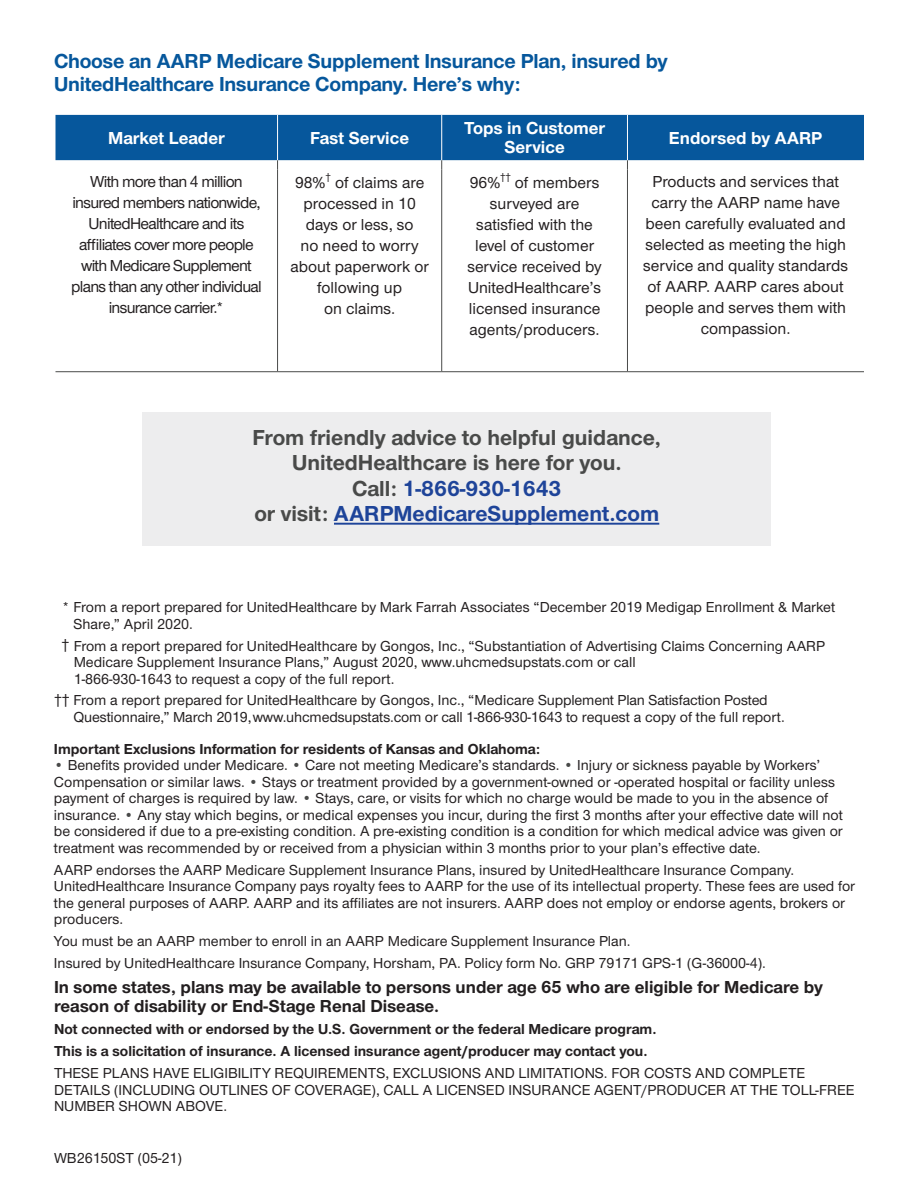
<style>
.page{position:relative;width:918px;height:1188px;background:#fff}
.page>*{position:absolute;margin:0;border:0;box-sizing:border-box;transform-origin:0 0}
.t1{font:700 22.5px/25.5px "UHC Sans";color:#494a49;text-align:center}
.t2{font:700 21px/22.5px "UHC Sans";letter-spacing:-.01em;color:#06579c}
.t3{font:700 18px/19.5px "UHC Sans";color:#231f20}
.t4{font:700 18px/19.5px "UHC Sans";color:#fff;text-align:center}
.t5{font:500 16.5px/21px "UHC Sans";color:#231f20;text-align:center}
.t6{font:500 16.5px/21px "UHC Sans";letter-spacing:-.045em;color:#231f20;text-align:center}
.t7{font:500 15px/16.5px "UHC Sans";color:#231f20}
.t8{font:700 15px/21.9px "UHC Sans";color:#231f20}
.t9{font:500 10.5px "UHC Sans";color:#231f20}
.s1{color:#1e4499}
.s2{color:#494a49}
</style>
<div class="page">
<div style="left:143px;top:412px;width:628px;height:134px;background:#ededee"></div>
<hr style="left:334px;top:523px;width:325px;height:2px;background:#1e4499">
<svg style="left:56px;top:115px;width:808px;height:54px;background:#2e72ab"></svg>
<hr style="left:277px;top:169px;width:1px;height:203px;background:#494a49">
<hr style="left:441px;top:169px;width:1px;height:203px;background:#494a49">
<hr style="left:627px;top:169px;width:1px;height:203px;background:#494a49">
<hr style="left:56px;top:371px;width:222px;height:1px;background:#494a49">
<hr style="left:278px;top:371px;width:164px;height:1px;background:#494a49">
<hr style="left:442px;top:371px;width:185px;height:1px;background:#494a49">
<hr style="left:627px;top:371px;width:237px;height:1px;background:#494a49">
<hr style="left:277px;top:115px;width:1px;height:45px;background:#fff">
<hr style="left:441px;top:115px;width:1px;height:45px;background:#fff">
<hr style="left:627px;top:115px;width:1px;height:45px;background:#fff">
<h2 class="t2" style="left:54px;top:49px;width:615px">Choose an AARP Medicare Supplement Insurance Plan, insured by<br>UnitedHealthcare Insurance Company. Here’s why:</h2>
<p class="t4" style="left:108px;top:127px;width:118px">Market Leader</p>
<p class="t4" style="left:310px;top:127px;width:100px">Fast Service</p>
<p class="t4" style="left:464px;top:117px;width:142px">Tops in Customer<br>Service</p>
<p class="t4" style="left:669px;top:127px;width:155px">Endorsed by AARP</p>
<p class="t6" style="left:71px;top:170px;width:192px">With more than 4 million insured members nationwide,<br>UnitedHealthcare and its affiliates cover more people with Medicare Supplement plans than any other individual insurance carrier.*</p>
<p class="t5" style="left:295px;top:171px;width:32px">98%</p>
<p class="t9" style="left:325px;top:169px;width:7px">†</p>
<p class="t5" style="left:335px;top:171px;width:91px">of claims are</p>
<p class="t5" style="left:470px;top:171px;width:32px">96%</p>
<p class="t9" style="left:500px;top:169px;width:12px">††</p>
<p class="t5" style="left:515px;top:171px;width:86px">of members</p>
<p class="t5" style="left:490px;top:192px;width:91px">surveyed are</p>
<p class="t5" style="left:476px;top:213px;width:118px">satisfied with the</p>
<p class="t5" style="left:475px;top:234px;width:120px">level of customer</p>
<p class="t5" style="left:467px;top:255px;width:136px">service received by</p>
<p class="t5" style="left:468px;top:276px;width:135px">UnitedHealthcare’s</p>
<p class="t5" style="left:469px;top:297px;width:133px">licensed insurance</p>
<p class="t5" style="left:470px;top:318px;width:132px">agents/producers.</p>
<p class="t5" style="left:643px;top:170px;width:206px">Products and services that carry the AARP name have been carefully evaluated and selected as meeting the high service and quality standards of AARP. AARP cares about people and serves them with compassion.</p>
<p class="t5" style="left:303px;top:192px;width:114px">processed in 10</p>
<p class="t5" style="left:306px;top:213px;width:109px">days or less, so</p>
<p class="t5" style="left:301px;top:234px;width:120px">no need to worry</p>
<p class="t5" style="left:291px;top:255px;width:140px">about paperwork or</p>
<p class="t5" style="left:317px;top:276px;width:86px">following up</p>
<p class="t5" style="left:324px;top:297px;width:73px">on claims.</p>
<h1 class="t1" style="left:253px;top:424px;width:410px">From friendly advice to helpful guidance, UnitedHealthcare is here for you.<br>Call: <span class="s1">1-866-930-1643<br></span>or visit: <span class="s1">AARPMedicareSupplement.com</span></h1>
<p class="t7" style="left:74px;top:598px;width:763px;text-indent:-12px">* From a report prepared for UnitedHealthcare by Mark Farrah Associates “December 2019 Medigap Enrollment &amp; Market<br>Share,” April 2020.</p>
<p class="t7" style="left:74px;top:637px;width:753px;text-indent:-12px">† From a report prepared for UnitedHealthcare by Gongos, Inc., “Substantiation of Advertising Claims Concerning AARP<br>Medicare Supplement Insurance Plans,” August 2020, www.uhcmedsupstats.com or call<br>1-866-930-1643 to request a copy of the full report.</p>
<p class="t7" style="left:73px;top:692px;width:713px;text-indent:-19px">†† From a report prepared for UnitedHealthcare by Gongos, Inc., “Medicare Supplement Plan Satisfaction Posted<br>Questionnaire,” March 2019,www.uhcmedsupstats.com or call 1-866-930-1643 to request a copy of the full report.</p>
<p class="t8" style="left:54px;top:737px;width:488px">Important Exclusions Information for residents of Kansas and Oklahoma:</p>
<p class="t7" style="left:54px;top:756px;width:790px"><span class="s2">•</span> Benefits provided under Medicare. <span class="s2">•</span> Care not meeting Medicare’s standards. <span class="s2">•</span> Injury or sickness payable by Workers’ Compensation or similar laws. <span class="s2">•</span> Stays or treatment provided by a government-owned or -operated hospital or facility unless payment of charges is required by law. <span class="s2">•</span> Stays, care, or visits for which no charge would be made to you in the absence of insurance. <span class="s2">•</span> Any stay which begins, or medical expenses you incur, during the first 3 months after your effective date will not be considered if due to a pre-existing condition. A pre-existing condition is a condition for which medical advice was given or treatment was recommended by or received from a physician within 3 months prior to your plan’s effective date.</p>
<p class="t7" style="left:54px;top:861px;width:803px">AARP endorses the AARP Medicare Supplement Insurance Plans, insured by UnitedHealthcare Insurance Company.<br>UnitedHealthcare Insurance Company pays royalty fees to AARP for the use of its intellectual property. These fees are used for the general purposes of AARP. AARP and its affiliates are not insurers. AARP does not employ or endorse agents, brokers or producers.</p>
<p class="t7" style="left:54px;top:930px;width:713px;line-height:21.9px">You must be an AARP member to enroll in an AARP Medicare Supplement Insurance Plan.<br>Insured by UnitedHealthcare Insurance Company, Horsham, PA. Policy form No. GRP 79171 GPS-1 (G-36000-4).</p>
<p class="t3" style="left:54px;top:977px;width:770px">In some states, plans may be available to persons under age 65 who are eligible for Medicare by reason of disability or End-Stage Renal Disease.</p>
<p class="t8" style="left:54px;top:1018px;width:604px">Not connected with or endorsed by the U.S. Government or the federal Medicare program.<br>This is a solicitation of insurance. A licensed insurance agent/producer may contact you.</p>
<p class="t7" style="left:54px;top:1064px;width:802px">THESE PLANS HAVE ELIGIBILITY REQUIREMENTS, EXCLUSIONS AND LIMITATIONS. FOR COSTS AND COMPLETE<br>DETAILS (INCLUDING OUTLINES OF COVERAGE), CALL A LICENSED INSURANCE AGENT/PRODUCER AT THE TOLL-FREE<br>NUMBER SHOWN ABOVE.</p>
<p class="t7" style="left:54px;top:1149px;width:129px">WB26150ST (05-21)</p>
</div>
